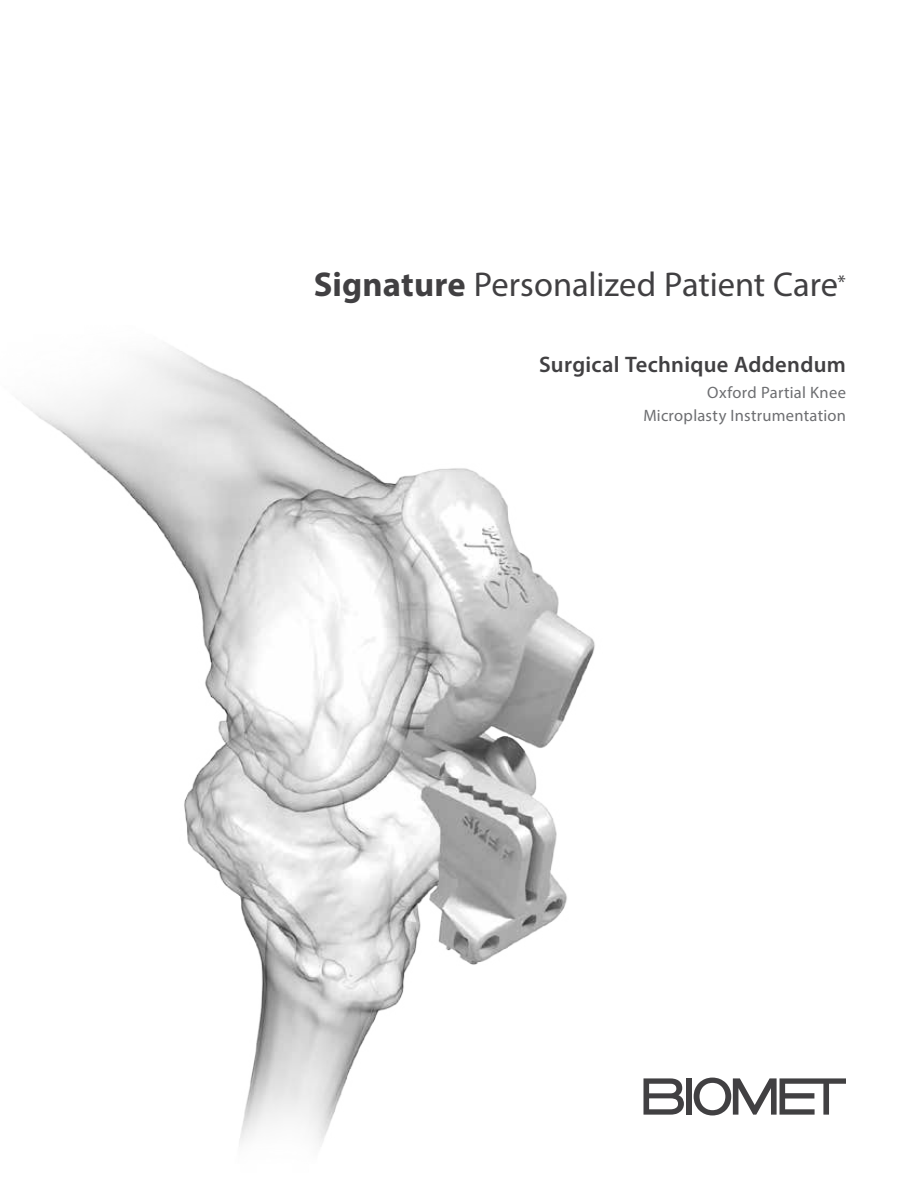
<style>
.page{position:relative;width:918px;height:1188px;background:#fff}
.page>*{position:absolute;margin:0;border:0;box-sizing:border-box;transform-origin:0 0}
.t1{font:34.5px "Myriad Pro";letter-spacing:-.005em;color:#414042}
.t2{font:600 22.5px "Myriad Pro";letter-spacing:.015em;color:#414042}
.t3{font:16.5px/22.5px "Myriad Pro";letter-spacing:.015em;color:#6d6e71;text-align:right}
.s1{font-weight:700}
</style>
<div class="page">
<img style="left:22px;top:347px;width:694px;height:800px">
<svg style="left:644px;top:1078px;width:40px;height:37px"></svg>
<div style="left:686px;top:1078px;width:6px;height:37px;background:#414042"></div>
<svg style="left:694px;top:1078px;width:152px;height:37px"></svg>
<h1 class="t1" style="left:314px;top:263px;width:534px"><span class="s1">Signature</span> Personalized Patient Care<sup>*</sup></h1>
<h2 class="t2" style="left:539px;top:350px;width:308px">Surgical Technique Addendum</h2>
<p class="t3" style="left:643px;top:381px;width:204px">Oxford Partial Knee<br>Microplasty Instrumentation</p>
</div>
